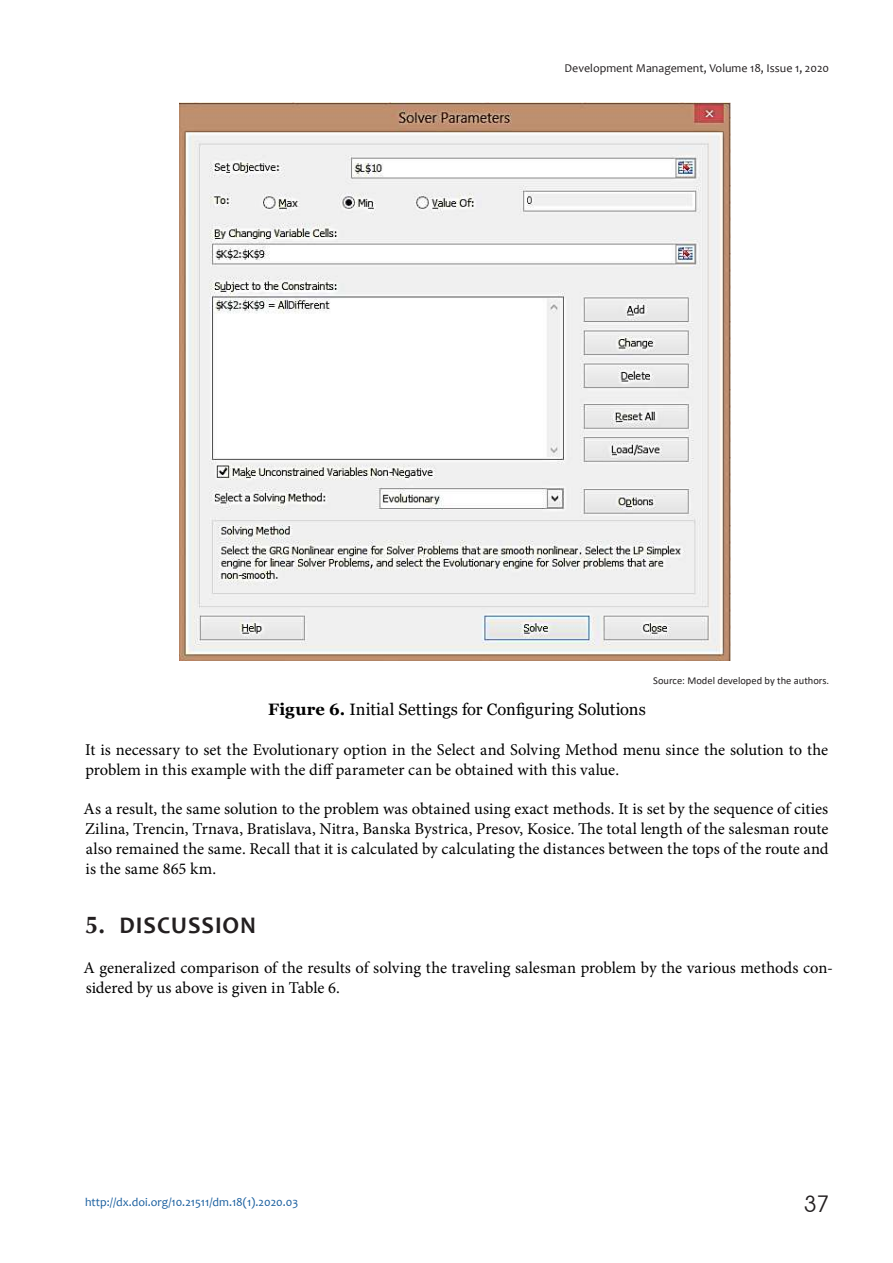
<style>
.page{position:relative;width:893px;height:1263px;background:#fff}
.page>*{position:absolute;margin:0;border:0;box-sizing:border-box;transform-origin:0 0}
.t1{font:700 24px "Candara";letter-spacing:.04em;color:#231f20}
.t2{font:22.5px "Avant Garde Gothic C";color:#231f20}
.t3{font:16.5px/19.8px "Minion Pro";color:#000}
.t4{font:16.5px "Georgia";letter-spacing:.005em;color:#000}
.t5{font:12px "Candara";color:#175d9e}
.t6{font:12px "Candara";color:#231f20}
.t7{font:10.5px "Calibri";color:#231f20}
.s1{font-weight:700}
.s2{font-family:"AG Opus"}
</style>
<div class="page">
<img style="left:179px;top:103px;width:551px;height:558px">
<p class="t6" style="left:564px;top:64px;width:266px">Development Management, Volume 18, Issue 1, 2020</p>
<p class="t4" style="left:268px;top:700px;width:379px"><span class="s1">Figure 6.</span> Initial Settings for Configuring Solutions</p>
<p class="t7" style="left:653px;top:673px;width:177px">Source: Model developed by the authors.</p>
<p class="t3" style="left:85px;top:740px;width:745px">It is necessary to set the Evolutionary option in the Select and Solving Method menu since the solution to the problem in this example with the diff parameter can be obtained with this value.</p>
<p class="t3" style="left:84px;top:800px;width:746px;text-align:justify">As a result, the same solution to the problem was obtained using exact methods. It is set by the sequence of cities Zilina, Trencin, Trnava, Bratislava, Nitra, Banska Bystrica, Presov, Kosice. The total length of the salesman route also remained the same. Recall that it is calculated by calculating the distances between the tops of the route and is the same 865 km.</p>
<h1 class="t1" style="left:85px;top:916px;width:172px"><span class="s2">5.</span> DISCUSSION</h1>
<p class="t3" style="left:84px;top:958px;width:751px">A generalized comparison of the results of solving the traveling salesman problem by the various methods con&shy;sidered by us above is given in Table 6.</p>
<p class="t5" style="left:85px;top:1197px;width:215px">http://dx.doi.org/10.21511/dm.18(1).2020.03</p>
<h2 class="t2" style="left:804px;top:1191px;width:26px">37</h2>
</div>
